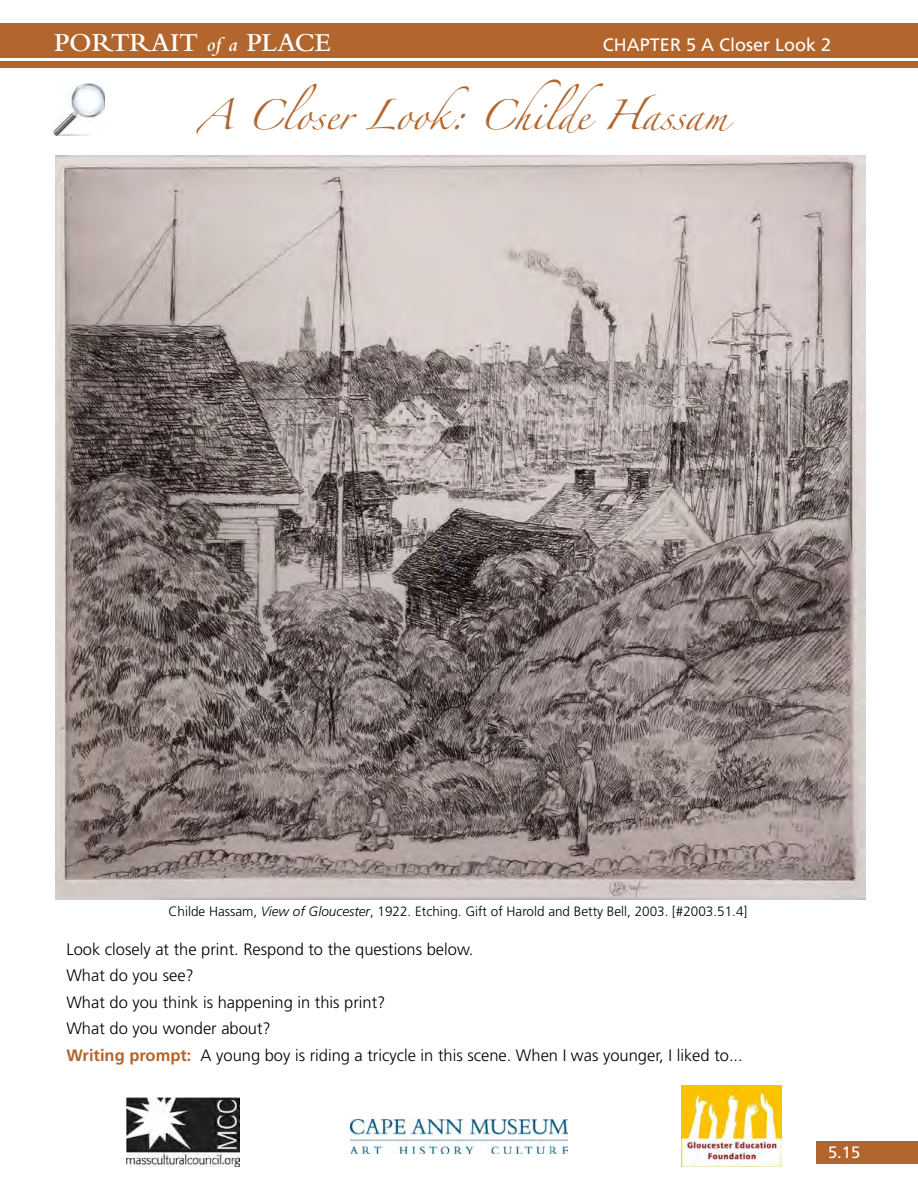
<style>
.page{position:relative;width:918px;height:1188px;background:#fff}
.page>*{position:absolute;margin:0;border:0;box-sizing:border-box;transform-origin:0 0}
.t1{font:27px "Zapfino";color:#b2652c}
.t2{font:600 27px "Bembo";color:#fff}
.t3{font:18px "Frutiger";color:#fff}
.t4{font:300 16.5px "Frutiger";color:#000}
.t5{font:16.5px "Frutiger";color:#fff}
.t6{font:300 13.5px "Frutiger";color:#000}
.s1{font-style:italic;font-size:21px}
.s2{font-style:italic}
.s3{font-weight:700;color:#b2652c}
</style>
<div class="page">
<div style="left:816px;top:1141px;width:102px;height:22px;background:#b2652c"></div>
<img style="left:55px;top:156px;width:810px;height:744px">
<div style="left:0;top:62px;width:918px;height:6px;background:#b2652c"></div>
<div style="left:0;top:24px;width:918px;height:34px;background:#b2652c"></div>
<img style="left:350px;top:1119px;width:218px;height:35px">
<img style="left:53px;top:83px;width:51px;height:52px">
<img style="left:126px;top:1098px;width:114px;height:69px">
<img style="left:681px;top:1085px;width:101px;height:82px">
<p class="t2" style="left:54px;top:27px;width:278px">PORTRAIT <span class="s1">of a</span> PLACE</p>
<p class="t3" style="left:603px;top:34px;width:230px">CHAPTER 5 A Closer Look 2</p>
<p class="t1" style="left:197px;top:104px;width:532px">A Closer Look: Childe Hassam</p>
<p class="t6" style="left:169px;top:903px;width:580px">Childe Hassam, <span class="s2">View of Gloucester</span>, 1922. Etching. Gift of Harold and Betty Bell, 2003. [#2003.51.4]</p>
<p class="t4" style="left:66px;top:940px;width:409px">Look closely at the print. Respond to the questions below.</p>
<p class="t4" style="left:66px;top:966px;width:129px">What do you see?</p>
<p class="t4" style="left:66px;top:993px;width:321px">What do you think is happening in this print?</p>
<p class="t4" style="left:66px;top:1019px;width:206px">What do you wonder about?</p>
<p class="t4" style="left:66px;top:1046px;width:678px"><span class="s3">Writing prompt:</span> A young boy is riding a tricycle in this scene. When I was younger, I liked to...</p>
<p class="t5" style="left:828px;top:1143px;width:34px">5.15</p>
</div>
